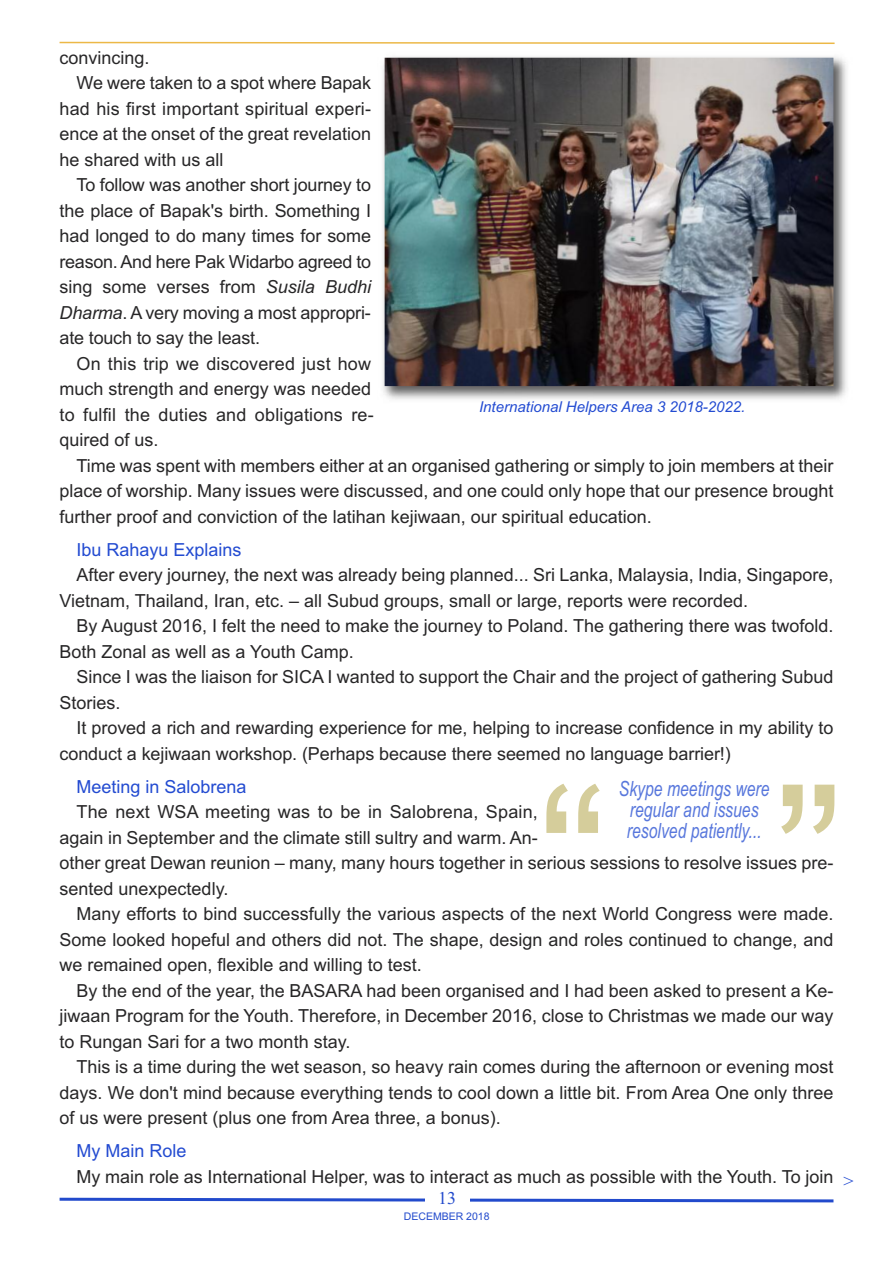
<style>
.page{position:relative;width:893px;height:1263px;background:#fff}
.page>*{position:absolute;margin:0;border:0;box-sizing:border-box;transform-origin:0 0}
.t1{font:210px "Arial";color:#d5cd9b}
.t2{font:italic 21px/21px "Arial";color:#5877dc;text-align:center;scale:.75 1}
.t3{font:18px/25.5px "Arial";color:#272627}
.t4{font:18px "Arial";color:#234bd1}
.t5{font:18px "Times New Roman";color:#224acc}
.t6{font:italic 18px "Times New Roman";color:#234bd1}
.t7{font:italic 15px "Arial";color:#234bd1}
.t8{font:10.5px "Arial";color:#224acc}
.s1{font-style:italic}
</style>
<div class="page">
<svg style="left:59px;top:1197px;width:775px;height:6px"></svg>
<div style="left:425px;top:1192px;width:44px;height:26px;background:#fff"></div>
<svg style="left:59px;top:41px;width:776px;height:3px"></svg>
<img style="left:383px;top:56px;width:464px;height:344px">
<img style="left:385px;top:58px;width:448px;height:328px">
<p class="t3" style="left:60px;top:45px;width:92px">convincing.</p>
<p class="t3" style="left:77px;top:70px;width:296px">We were taken to a spot where Bapak</p>
<p class="t3" style="left:60px;top:96px;width:313px">had his first important spiritual experi-</p>
<p class="t3" style="left:60px;top:121px;width:313px">ence at the onset of the great revelation</p>
<p class="t3" style="left:60px;top:147px;width:166px">he shared with us all</p>
<p class="t3" style="left:77px;top:172px;width:296px">To follow was another short journey to</p>
<p class="t3" style="left:60px;top:198px;width:313px">the place of Bapak's birth. Something I</p>
<p class="t3" style="left:60px;top:223px;width:313px">had longed to do many times for some</p>
<p class="t3" style="left:60px;top:249px;width:313px">reason. And here Pak Widarbo agreed to</p>
<p class="t3" style="left:60px;top:274px;width:313px">sing some verses from <span class="s1">Susila Budhi</span></p>
<p class="t3" style="left:60px;top:300px;width:313px"><span class="s1">Dharma</span>. A very moving a most appropri-</p>
<p class="t3" style="left:60px;top:325px;width:202px">ate touch to say the least.</p>
<p class="t3" style="left:77px;top:351px;width:296px">On this trip we discovered just how</p>
<p class="t3" style="left:60px;top:376px;width:313px">much strength and energy was needed</p>
<p class="t3" style="left:60px;top:402px;width:316px">to fulfil the duties and obligations re-</p>
<p class="t3" style="left:60px;top:427px;width:101px">quired of us.</p>
<p class="t3" style="left:77px;top:453px;width:758px">Time was spent with members either at an organised gathering or simply to join members at their</p>
<p class="t3" style="left:60px;top:478px;width:775px">place of worship. Many issues were discussed, and one could only hope that our presence brought</p>
<p class="t3" style="left:60px;top:504px;width:594px">further proof and conviction of the latihan kejiwaan, our spiritual education.</p>
<p class="t4" style="left:77px;top:539px;width:167px">Ibu Rahayu Explains</p>
<p class="t3" style="left:60px;top:562px;width:775px;text-indent:17px">After every journey, the next was already being planned... Sri Lanka, Malaysia, India, Singapore,<br>Vietnam, Thailand, Iran, etc. – all Subud groups, small or large, reports were recorded.</p>
<p class="t3" style="left:60px;top:613px;width:775px;text-indent:17px">By August 2016, I felt the need to make the journey to Poland. The gathering there was twofold.<br>Both Zonal as well as a Youth Camp.</p>
<p class="t3" style="left:60px;top:664px;width:775px;text-indent:17px">Since I was the liaison for SICA I wanted to support the Chair and the project of gathering Subud<br>Stories.</p>
<p class="t3" style="left:60px;top:715px;width:775px;text-indent:17px">It proved a rich and rewarding experience for me, helping to increase confidence in my ability to conduct a kejiwaan workshop. (Perhaps because there seemed no language barrier!)</p>
<p class="t4" style="left:77px;top:776px;width:172px">Meeting in Salobrena</p>
<p class="t3" style="left:60px;top:799px;width:775px;text-indent:17px">The next WSA meeting was to be in Salobrena, Spain,<br>again in September and the climate still sultry and warm. An-<br>other great Dewan reunion – many, many hours together in serious sessions to resolve issues pre&shy;sented unexpectedly.</p>
<p class="t3" style="left:60px;top:901px;width:775px;text-align:justify;text-indent:17px">Many efforts to bind successfully the various aspects of the next World Congress were made.<br>Some looked hopeful and others did not. The shape, design and roles continued to change, and we remained open, flexible and willing to test.</p>
<p class="t3" style="left:60px;top:978px;width:775px;text-align:justify;text-indent:17px">By the end of the year, the BASARA had been organised and I had been asked to present a Ke&shy;jiwaan Program for the Youth. Therefore, in December 2016, close to Christmas we made our way to Rungan Sari for a two month stay.</p>
<p class="t3" style="left:60px;top:1054px;width:775px;text-align:justify;text-indent:17px">This is a time during the wet season, so heavy rain comes during the afternoon or evening most days. We don't mind because everything tends to cool down a little bit. From Area One only three of us were present (plus one from Area three, a bonus).</p>
<p class="t4" style="left:77px;top:1140px;width:112px">My Main Role</p>
<p class="t3" style="left:77px;top:1164px;width:758px">My main role as International Helper, was to interact as much as possible with the Youth. To join</p>
<p class="t5" style="left:438px;top:1188px;width:19px">13</p>
<p class="t8" style="left:404px;top:1210px;width:87px">DECEMBER 2018</p>
<p class="t7" style="left:479px;top:398px;width:268px">International Helpers Area 3 2018-2022.</p>
<p class="t2" style="left:619px;top:778px;width:202px">Skype meetings were regular and issues resolved patiently...</p>
<h1 class="t1" style="left:538px;top:741px;width:307px">“ ”</h1>
<p class="t6" style="left:844px;top:1170px;width:14px">&gt;</p>
</div>
